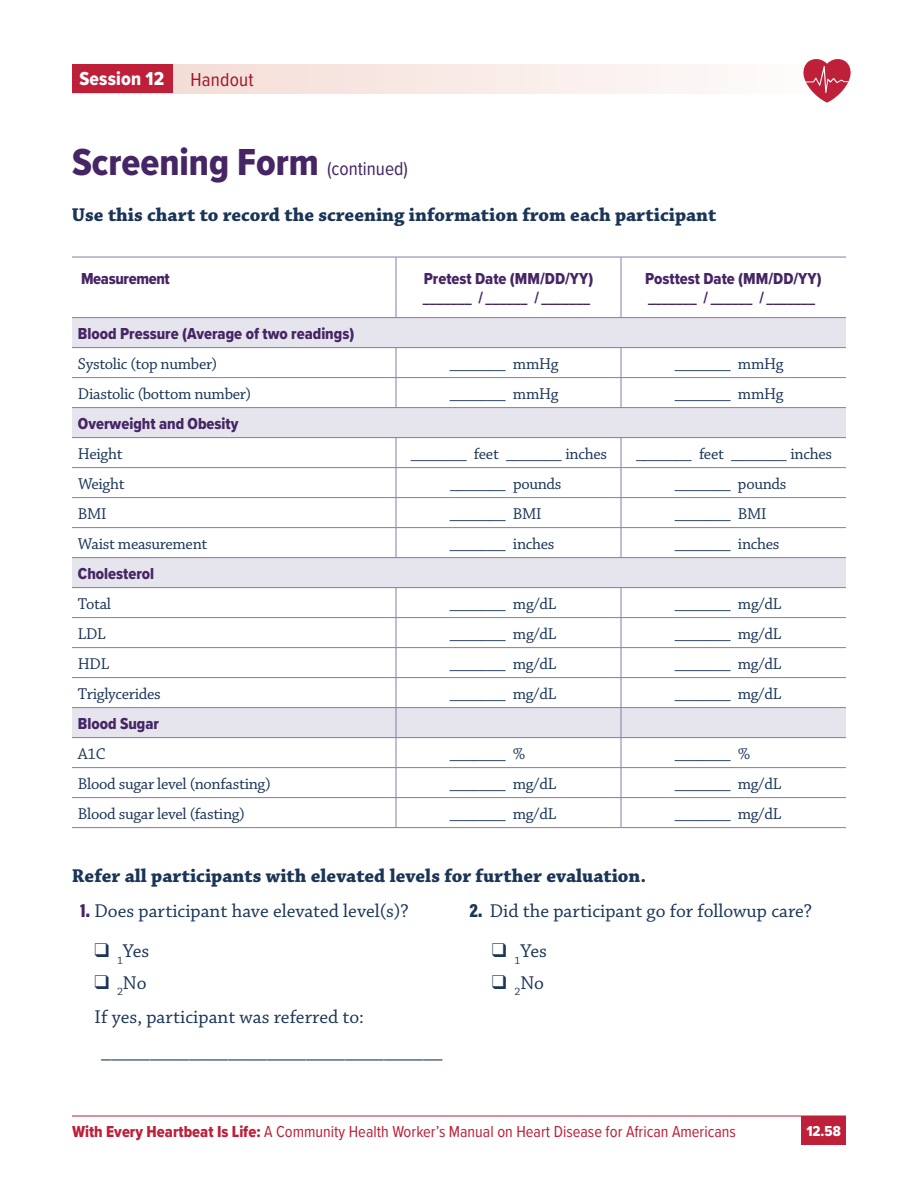
<style>
.page{position:relative;width:918px;height:1188px;background:#fff}
.page>*{position:absolute;margin:0;border:0;box-sizing:border-box;transform-origin:0 0}
.t1{font:39px "Proxima Nova Cond Extrabld";color:#462565}
.t2{font:19.5px/34.5px "Chaparral Pro";color:#1a3557}
.t3{font:700 19.5px "Chaparral Pro";color:#1a3557}
.t4{font:19.5px "Proxima Nova Cond Extrabld";letter-spacing:.01em;color:#fff}
.t5{font:19.5px "Proxima Nova Cond";letter-spacing:.01em;color:#a0162e}
.t6{font:16.5px "Chaparral Pro";letter-spacing:-.02em;color:#1a3557}
.t7{font:16.5px/19px "Proxima Nova Cond Extrabld";color:#462565}
.t8{font:16.5px "Proxima Nova Cond";color:#be1f39}
.t9{font:700 16.5px/19px "Proxima Nova Cond";color:#462565}
.t10{font:16.5px "Proxima Nova Cond Extrabld";letter-spacing:-.02em;color:#462565}
.t11{font:15px "Proxima Nova Cond Extrabld";color:#fff}
.s1{font-family:"Proxima Nova Cond";font-size:19.5px}
.s2{font-family:"Proxima Nova Cond Extrabld";font-weight:400}
.s3{font-family:"Proxima Nova Cond";font-weight:700}
.s4{font-family:"Acumin Pro Cond";font-weight:900;color:#462565}
.s5{font-family:"Acumin Pro Cond";font-weight:900}
.s6{font-family:"Proxima Nova Cond Extrabld"}
</style>
<div class="page">
<svg style="left:173px;top:64px;width:519px;height:29px"></svg>
<div style="left:72px;top:64px;width:101px;height:29px;background:#be1f39"></div>
<svg style="left:803px;top:59px;width:48px;height:44px"></svg>
<svg style="left:72px;top:318px;width:774px;height:419px"></svg>
<hr style="left:72px;top:257px;width:324px;height:1px;background:#8a7aa1">
<hr style="left:396px;top:257px;width:225px;height:1px;background:#8a7aa1">
<hr style="left:621px;top:257px;width:225px;height:1px;background:#8a7aa1">
<hr style="left:396px;top:257px;width:1px;height:33px;background:#8a7aa1">
<hr style="left:621px;top:257px;width:1px;height:33px;background:#8a7aa1">
<svg style="left:396px;top:290px;width:1px;height:27px"></svg>
<svg style="left:621px;top:290px;width:1px;height:27px"></svg>
<hr style="left:72px;top:317px;width:324px;height:1px;background:#8a7aa1">
<hr style="left:396px;top:317px;width:225px;height:1px;background:#8a7aa1">
<hr style="left:621px;top:317px;width:225px;height:1px;background:#8a7aa1">
<hr style="left:72px;top:347px;width:324px;height:1px;background:#8a7aa1">
<hr style="left:396px;top:347px;width:225px;height:1px;background:#8a7aa1">
<hr style="left:621px;top:347px;width:225px;height:1px;background:#8a7aa1">
<hr style="left:72px;top:377px;width:324px;height:1px;background:#8a7aa1">
<hr style="left:396px;top:377px;width:225px;height:1px;background:#8a7aa1">
<hr style="left:621px;top:377px;width:225px;height:1px;background:#8a7aa1">
<svg style="left:396px;top:348px;width:1px;height:59px"></svg>
<svg style="left:621px;top:348px;width:1px;height:59px"></svg>
<hr style="left:72px;top:407px;width:324px;height:1px;background:#8a7aa1">
<hr style="left:396px;top:407px;width:225px;height:1px;background:#8a7aa1">
<hr style="left:621px;top:407px;width:225px;height:1px;background:#8a7aa1">
<hr style="left:72px;top:437px;width:324px;height:1px;background:#8a7aa1">
<hr style="left:396px;top:437px;width:225px;height:1px;background:#8a7aa1">
<hr style="left:621px;top:437px;width:225px;height:1px;background:#8a7aa1">
<hr style="left:72px;top:467px;width:324px;height:1px;background:#8a7aa1">
<hr style="left:396px;top:467px;width:225px;height:1px;background:#8a7aa1">
<hr style="left:621px;top:467px;width:225px;height:1px;background:#8a7aa1">
<hr style="left:72px;top:497px;width:324px;height:1px;background:#8a7aa1">
<hr style="left:396px;top:497px;width:225px;height:1px;background:#8a7aa1">
<hr style="left:621px;top:497px;width:225px;height:1px;background:#8a7aa1">
<hr style="left:72px;top:527px;width:324px;height:1px;background:#8a7aa1">
<hr style="left:396px;top:527px;width:225px;height:1px;background:#8a7aa1">
<hr style="left:621px;top:527px;width:225px;height:1px;background:#8a7aa1">
<svg style="left:396px;top:438px;width:1px;height:119px"></svg>
<svg style="left:621px;top:438px;width:1px;height:119px"></svg>
<hr style="left:72px;top:557px;width:324px;height:1px;background:#8a7aa1">
<hr style="left:396px;top:557px;width:225px;height:1px;background:#8a7aa1">
<hr style="left:621px;top:557px;width:225px;height:1px;background:#8a7aa1">
<hr style="left:72px;top:587px;width:324px;height:1px;background:#8a7aa1">
<hr style="left:396px;top:587px;width:225px;height:1px;background:#8a7aa1">
<hr style="left:621px;top:587px;width:225px;height:1px;background:#8a7aa1">
<hr style="left:72px;top:617px;width:324px;height:1px;background:#8a7aa1">
<hr style="left:396px;top:617px;width:225px;height:1px;background:#8a7aa1">
<hr style="left:621px;top:617px;width:225px;height:1px;background:#8a7aa1">
<hr style="left:72px;top:647px;width:324px;height:1px;background:#8a7aa1">
<hr style="left:396px;top:647px;width:225px;height:1px;background:#8a7aa1">
<hr style="left:621px;top:647px;width:225px;height:1px;background:#8a7aa1">
<hr style="left:72px;top:677px;width:324px;height:1px;background:#8a7aa1">
<hr style="left:396px;top:677px;width:225px;height:1px;background:#8a7aa1">
<hr style="left:621px;top:677px;width:225px;height:1px;background:#8a7aa1">
<hr style="left:72px;top:707px;width:324px;height:1px;background:#8a7aa1">
<hr style="left:396px;top:707px;width:225px;height:1px;background:#8a7aa1">
<hr style="left:621px;top:707px;width:225px;height:1px;background:#8a7aa1">
<hr style="left:72px;top:737px;width:324px;height:1px;background:#8a7aa1">
<hr style="left:396px;top:737px;width:225px;height:1px;background:#8a7aa1">
<hr style="left:621px;top:737px;width:225px;height:1px;background:#8a7aa1">
<hr style="left:72px;top:767px;width:324px;height:1px;background:#8a7aa1">
<hr style="left:396px;top:767px;width:225px;height:1px;background:#8a7aa1">
<hr style="left:621px;top:767px;width:225px;height:1px;background:#8a7aa1">
<hr style="left:72px;top:797px;width:324px;height:1px;background:#8a7aa1">
<hr style="left:396px;top:797px;width:225px;height:1px;background:#8a7aa1">
<hr style="left:621px;top:797px;width:225px;height:1px;background:#8a7aa1">
<svg style="left:396px;top:588px;width:1px;height:239px"></svg>
<svg style="left:621px;top:588px;width:1px;height:239px"></svg>
<hr style="left:72px;top:827px;width:324px;height:1px;background:#8a7aa1">
<hr style="left:396px;top:827px;width:225px;height:1px;background:#8a7aa1">
<hr style="left:621px;top:827px;width:225px;height:1px;background:#8a7aa1">
<hr style="left:72px;top:1116px;width:774px;height:1px;background:#be1f39">
<div style="left:801px;top:1116px;width:45px;height:28px;background:#be1f39"></div>
<p class="t4" style="left:80px;top:64px;width:86px">Session 12</p>
<p class="t5" style="left:190px;top:65px;width:65px">Handout</p>
<h1 class="t1" style="left:72px;top:133px;width:337px">Screening Form <span class="s1">(continued)</span></h1>
<p class="t3" style="left:72px;top:204px;width:646px">Use this chart to record the screening information from each participant</p>
<p class="t10" style="left:81px;top:266px;width:90px">Measurement</p>
<p class="t9" style="left:423px;top:268px;width:172px"><span class="s2">Pretest Date (MM/DD/YY) </span>_______ / ______ / _______</p>
<p class="t7" style="left:645px;top:268px;width:178px">Posttest Date (MM/DD/YY) <span class="s3">_______ / ______ / _______</span></p>
<p class="t7" style="left:78px;top:324px;width:278px">Blood Pressure (Average of two readings)</p>
<p class="t6" style="left:78px;top:354px;width:141px">Systolic (top number)</p>
<p class="t6" style="left:450px;top:354px;width:110px">_______ mmHg</p>
<p class="t6" style="left:675px;top:354px;width:110px">_______ mmHg</p>
<p class="t6" style="left:78px;top:384px;width:175px">Diastolic (bottom number)</p>
<p class="t6" style="left:450px;top:384px;width:110px">_______ mmHg</p>
<p class="t6" style="left:675px;top:384px;width:110px">_______ mmHg</p>
<p class="t7" style="left:78px;top:414px;width:162px">Overweight and Obesity</p>
<p class="t6" style="left:78px;top:444px;width:46px">Height</p>
<p class="t6" style="left:411px;top:444px;width:198px">_______ feet _______ inches</p>
<p class="t6" style="left:636px;top:444px;width:197px">_______ feet _______ inches</p>
<p class="t6" style="left:78px;top:474px;width:48px">Weight</p>
<p class="t6" style="left:450px;top:474px;width:113px">_______ pounds</p>
<p class="t6" style="left:675px;top:474px;width:113px">_______ pounds</p>
<p class="t6" style="left:78px;top:504px;width:30px">BMI</p>
<p class="t6" style="left:450px;top:504px;width:93px">_______ BMI</p>
<p class="t6" style="left:675px;top:504px;width:93px">_______ BMI</p>
<p class="t6" style="left:78px;top:534px;width:131px">Waist measurement</p>
<p class="t6" style="left:450px;top:534px;width:106px">_______ inches</p>
<p class="t6" style="left:675px;top:534px;width:106px">_______ inches</p>
<p class="t7" style="left:78px;top:564px;width:78px">Cholesterol</p>
<p class="t6" style="left:78px;top:594px;width:35px">Total</p>
<p class="t6" style="left:450px;top:594px;width:108px">_______ mg/ dL</p>
<p class="t6" style="left:675px;top:594px;width:108px">_______ mg/ dL</p>
<p class="t6" style="left:78px;top:624px;width:29px">LDL</p>
<p class="t6" style="left:450px;top:624px;width:108px">_______ mg/ dL</p>
<p class="t6" style="left:675px;top:624px;width:108px">_______ mg/ dL</p>
<p class="t6" style="left:78px;top:654px;width:33px">HDL</p>
<p class="t6" style="left:450px;top:654px;width:108px">_______ mg/ dL</p>
<p class="t6" style="left:675px;top:654px;width:108px">_______ mg/ dL</p>
<p class="t6" style="left:78px;top:684px;width:84px">Triglycerides</p>
<p class="t6" style="left:450px;top:684px;width:108px">_______ mg/ dL</p>
<p class="t6" style="left:675px;top:684px;width:108px">_______ mg/ dL</p>
<p class="t7" style="left:78px;top:714px;width:83px">Blood Sugar</p>
<p class="t6" style="left:78px;top:744px;width:29px">A1C</p>
<p class="t6" style="left:450px;top:744px;width:77px">_______ %</p>
<p class="t6" style="left:675px;top:744px;width:77px">_______ %</p>
<p class="t6" style="left:78px;top:774px;width:194px">Blood sugar level (nonfasting)</p>
<p class="t6" style="left:450px;top:774px;width:108px">_______ mg/ dL</p>
<p class="t6" style="left:675px;top:774px;width:108px">_______ mg/ dL</p>
<p class="t6" style="left:78px;top:804px;width:169px">Blood sugar level (fasting)</p>
<p class="t6" style="left:450px;top:804px;width:108px">_______ mg/ dL</p>
<p class="t6" style="left:675px;top:804px;width:108px">_______ mg/ dL</p>
<p class="t3" style="left:72px;top:865px;width:576px">Refer all participants with elevated levels for further evaluation.</p>
<p class="t2" style="left:80px;top:894px;width:330px"><span class="s4">1.</span> Does participant have elevated level(s)?</p>
<p class="t2" style="left:94px;top:935px;width:56px">❑ <sub>1</sub>Yes</p>
<p class="t2" style="left:94px;top:966px;width:54px">❑ <sub>2</sub>No</p>
<p class="t2" style="left:101px;top:1001px;width:343px;text-indent:-7px">If yes, participant was referred to: ___________________________________</p>
<p class="t2" style="left:470px;top:894px;width:344px"><span class="s5">2.</span> Did the participant go for followup care?</p>
<p class="t2" style="left:492px;top:935px;width:56px">❑ <sub>1</sub>Yes</p>
<p class="t2" style="left:492px;top:966px;width:54px">❑ <sub>2</sub>No</p>
<p class="t8" style="left:72px;top:1120px;width:665px"><span class="s6">With Every Heartbeat Is Life:</span> A Community Health Worker’s Manual on Heart Disease for African Americans</p>
<p class="t11" style="left:806px;top:1120px;width:36px">12.58</p>
</div>
